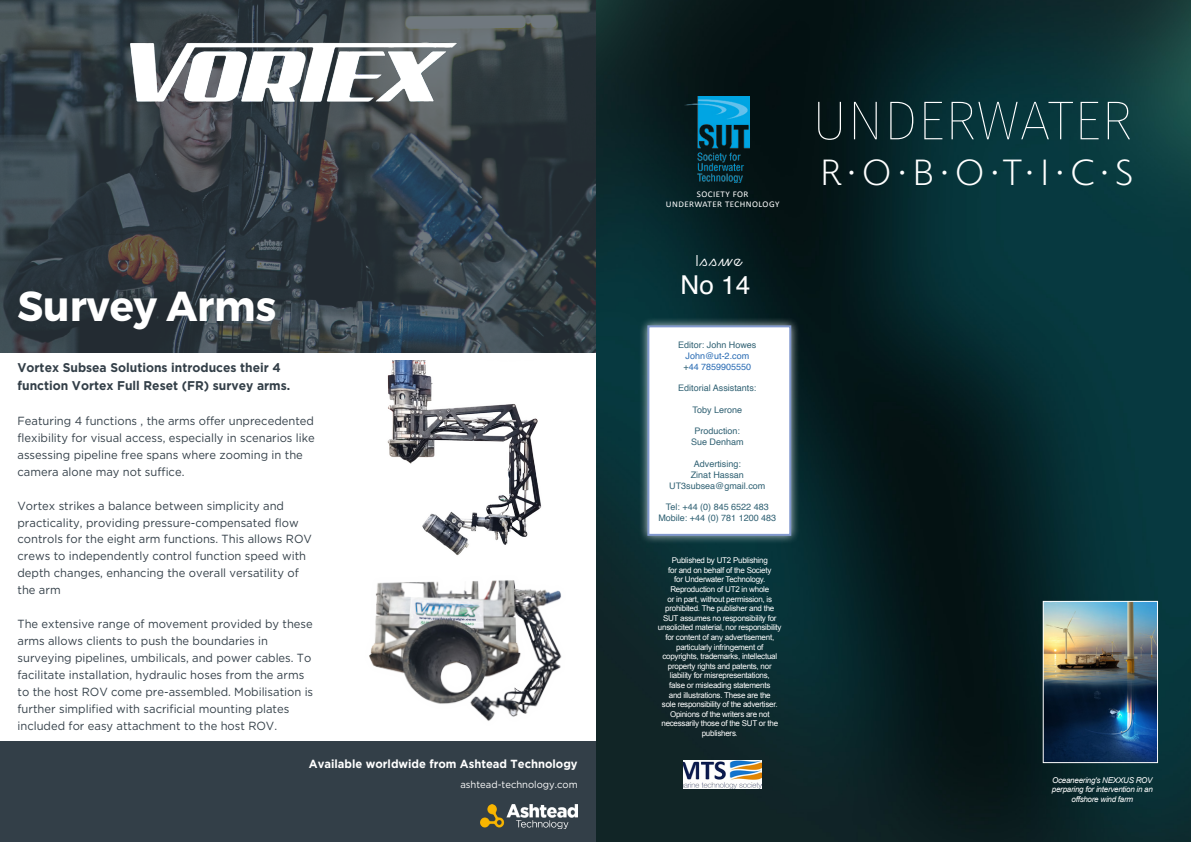
<style>
.page{position:relative;width:1191px;height:842px;background:#fff}
.page>*{position:absolute;margin:0;border:0;box-sizing:border-box;transform-origin:0 0}
.Contents_Body_Text{font:100 55px "Fira Sans";color:#fff}
.t1{font:700 41.9px "Montserrat";color:#fff;scale:.95 1}
.Contents_Body_Text-2{font:300 37px "Elido";color:#fff}
.Contents_Body_Text-3{font:26px "Helvetica";color:#fff}
.t2{font:300 18.4px "Rukou";letter-spacing:.05em;color:#fff}
.t3{font:700 12.7px/18.3px "Gotham";color:#333f48;scale:.95 1}
.t4{font:11.8px/17px "Gotham";color:#333f48;scale:.95 1}
.t5{font:700 11.8px "Gotham";color:#fff;scale:.95 1}
.t6{font:9.9px "Gotham";color:#fff;scale:.95 1}
.t7{font:9px "Helvetica";color:#306173}
.t8{font:9px "Helvetica";color:#2a6cb4}
.t9{font:8.7px "Calibri";letter-spacing:.05em;color:#fff}
.t10{font:8px/9.6px "Arial";letter-spacing:-.03em;color:#fff;text-align:center}
.t11{font:italic 8px/9.6px "Arial";letter-spacing:-.03em;color:#fff;text-align:center}
.s1{color:#306173}
.s2{font-family:"Times New Roman";font-style:italic}
</style>
<div class="page">
<img style="left:595px;top:0;width:596px;height:842px">
<div style="left:638px;top:316px;width:162px;height:229px;background:#fff;opacity:.74"></div>
<div style="left:647px;top:325px;width:144px;height:211px;background:#fff;border:2px solid #8299ce"></div>
<img style="left:683px;top:760px;width:78px;height:28px">
<svg style="left:0;top:0;width:595px;height:353px;background:#353f46"></svg>
<img style="left:125px;top:39px;width:336px;height:67px">
<div style="left:0;top:741px;width:595px;height:101px;background:#333f48"></div>
<img style="left:480px;top:804px;width:97px;height:25px">
<img style="left:387px;top:361px;width:155px;height:195px">
<img style="left:369px;top:580px;width:193px;height:141px">
<img style="left:684px;top:96px;width:65px;height:87px">
<img style="left:1044px;top:603px;width:111px;height:158px">
<div style="left:1042px;top:601px;width:115px;height:162px;border:1px solid #fff"></div>
<p class="t1" style="left:18px;top:280px;width:274px">Survey Arms</p>
<p class="t3" style="left:18px;top:358px;width:288px">Vortex Subsea Solutions introduces their 4 function Vortex Full Reset (FR) survey arms.</p>
<p class="t4" style="left:18px;top:412px;width:314px">Featuring 4 functions , the arms offer unprecedented flexibility for visual access, especially in scenarios like assessing pipeline free spans where zooming in the camera alone may not suffice.</p>
<p class="t4" style="left:18px;top:497px;width:311px">Vortex strikes a balance between simplicity and practicality, providing pressure-compensated flow controls for the eight arm functions. This allows ROV crews to independently control function speed with depth changes, enhancing the overall versatility of the arm</p>
<p class="t4" style="left:18px;top:615px;width:313px">The extensive range of movement provided by these arms allows clients to push the boundaries in surveying pipelines, umbilicals, and power cables. To facilitate installation, hydraulic hoses from the arms to the host ROV come pre-assembled. Mobilisation is further simplified with sacrificial mounting plates included for easy attachment to the host ROV.</p>
<p class="t5" style="left:309px;top:756px;width:284px">Available worldwide from Ashtead Technology</p>
<p class="t6" style="left:460px;top:778px;width:125px">ashtead-technology.com</p>
<p class="t9" style="left:697px;top:188px;width:53px">SOCIETY FOR</p>
<p class="t9" style="left:666px;top:199px;width:115px">UNDERWATER TECHNOLOGY</p>
<p class="t2" style="left:695px;top:250px;width:49px">Issue</p>
<p class="Contents_Body_Text-3" style="left:680px;top:265px;width:71px">No 14</p>
<p class="t7" style="left:678px;top:338px;width:80px">Editor: John Howes</p>
<p class="t8" style="left:685px;top:349px;width:65px">John@ut-2.com</p>
<p class="t8" style="left:683px;top:360px;width:69px"><span class="s1">+</span>44 7859905550</p>
<p class="t7" style="left:678px;top:381px;width:80px">Editorial Assistants:</p>
<p class="t7" style="left:692px;top:403px;width:51px">Toby Lerone</p>
<p class="t7" style="left:694px;top:424px;width:47px">Production:</p>
<p class="t7" style="left:691px;top:435px;width:54px">Sue Denham</p>
<p class="t7" style="left:694px;top:457px;width:49px">Advertising:</p>
<p class="t7" style="left:691px;top:468px;width:55px">Zinat Hassan</p>
<p class="t7" style="left:669px;top:478px;width:98px">UT3subsea@gmail.com</p>
<p class="t7" style="left:666px;top:500px;width:104px">Tel: +44 (0) 845 6522 483</p>
<p class="t7" style="left:658px;top:511px;width:119px">Mobile: +44 (0) 781 1200 483</p>
<p class="t10" style="left:658px;top:556px;width:125px">Published by UT2 Publishing<br>for and on behalf of the Society<br>for Underwater Technology.<br>Reproduction of UT2 in whole<br>or in part, without permission, is prohibited. The publisher and the<br>SUT assumes no responsibility for unsolicited material, nor responsibility for content of any advertisement, particularly infringement of copyrights, trademarks, intellectual property rights and patents, nor liability for misrepresentations,<br>false or misleading statements<br>and illustrations. These are the<br>sole responsibility of the advertiser.<br>Opinions of the writers are not necessarily those of the SUT or the publishers<span class="s2">.</span></p>
<p class="Contents_Body_Text" style="left:812px;top:82px;width:322px">UNDERWATER</p>
<p class="Contents_Body_Text-2" style="left:820px;top:148px;width:314px">R·O·B·O·T·I·C·S</p>
<p class="t11" style="left:1051px;top:775px;width:103px">Oceaneering's NEXXUS ROV perparing for intervention in an offshore wind farm</p>
</div>
